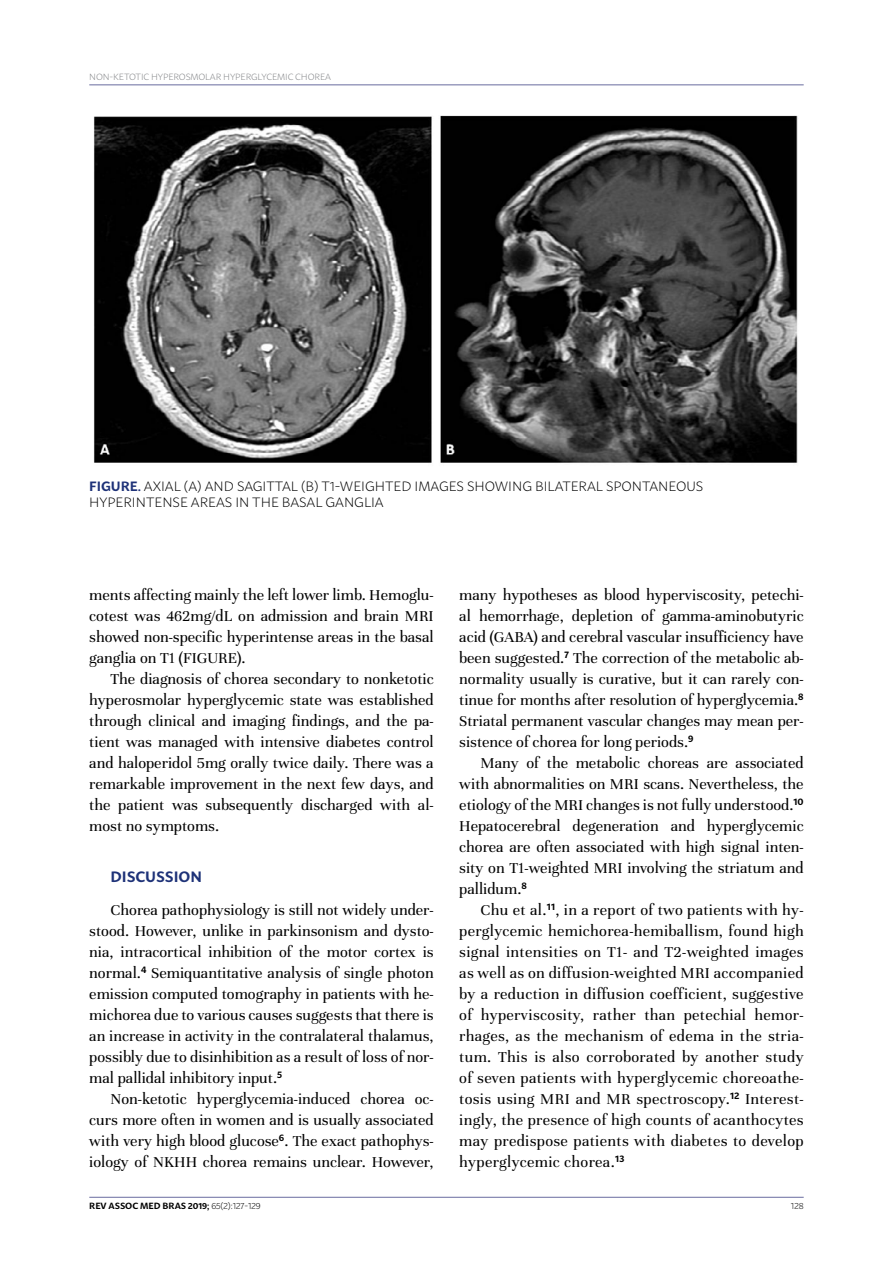
<style>
.page{position:relative;width:893px;height:1263px;background:#fff}
.page>*{position:absolute;margin:0;border:0;box-sizing:border-box;transform-origin:0 0}
.t1{font:16.5px/21px "Unna";color:#000;text-align:justify}
.t2{font:600 15px "Mato Sans";color:#1e3278}
.t3{font:200 13.5px/16.2px "Mato Sans";color:#000}
.t4{font:200 9px "Mato Sans";letter-spacing:-.01em;color:#808285}
.t5{font:600 9px "Mato Sans";color:#000}
.t6{font:200 9px "Mato Sans";color:#000}
.s1{font-weight:600;color:#1e3278}
.s2{font-weight:200}
</style>
<div class="page">
<hr style="left:89px;top:85px;width:715px;height:1px;background:#696c9f">
<hr style="left:89px;top:1197px;width:715px;height:1px;background:#696c9f">
<img style="left:94px;top:115px;width:704px;height:348px">
<p class="t4" style="left:89px;top:68px;width:243px">NON-KETOTIC HYPEROSMOLAR HYPERGLYCEMIC CHOREA</p>
<p class="t3" style="left:89px;top:477px;width:616px"><span class="s1">FIGURE.</span> AXIAL (A) AND SAGITTAL (B) T1-WEIGHTED IMAGES SHOWING BILATERAL SPONTANEOUS<br>HYPERINTENSE AREAS IN THE BASAL GANGLIA</p>
<p class="t1" style="left:89px;top:584px;width:346px">ments affecting mainly the left lower limb. Hemoglu&shy;cotest was 462mg/dL on admission and brain MRI showed non-specific hyperintense areas in the basal ganglia on T1 (FIGURE).</p>
<p class="t1" style="left:89px;top:668px;width:346px;text-indent:21px">The diagnosis of chorea secondary to nonketotic hyperosmolar hyperglycemic state was established through clinical and imaging findings, and the pa&shy;tient was managed with intensive diabetes control and haloperidol 5mg orally twice daily. There was a remarkable improvement in the next few days, and the patient was subsequently discharged with al&shy;most no symptoms.</p>
<p class="t2" style="left:111px;top:863px;width:93px">DISCUSSION</p>
<p class="t1" style="left:89px;top:899px;width:346px;text-indent:21px">Chorea pathophysiology is still not widely under&shy;stood. However, unlike in parkinsonism and dysto&shy;nia, intracortical inhibition of the motor cortex is normal.<sup>4</sup> Semiquantitative analysis of single photon emission computed tomography in patients with he&shy;michorea due to various causes suggests that there is an increase in activity in the contralateral thalamus, possibly due to disinhibition as a result of loss of nor&shy;mal pallidal inhibitory input.<sup>5</sup></p>
<p class="t1" style="left:89px;top:1088px;width:346px;text-indent:21px">Non-ketotic hyperglycemia-induced chorea oc&shy;curs more often in women and is usually associated with very high blood glucose<sup>6</sup>. The exact pathophys&shy;iology of NKHH chorea remains unclear. However,</p>
<p class="t1" style="left:459px;top:584px;width:346px">many hypotheses as blood hyperviscosity, petechi&shy;al hemorrhage, depletion of gamma-aminobutyric acid (GABA) and cerebral vascular insufficiency have been suggested.<sup>7</sup> The correction of the metabolic ab&shy;normality usually is curative, but it can rarely con&shy;tinue for months after resolution of hyperglycemia.<sup>8<br></sup>Striatal permanent vascular changes may mean per&shy;sistence of chorea for long periods.<sup>9</sup></p>
<p class="t1" style="left:459px;top:752px;width:346px;text-indent:21px">Many of the metabolic choreas are associated with abnormalities on MRI scans. Nevertheless, the etiology of the MRI changes is not fully understood.<sup>10<br></sup>Hepatocerebral degeneration and hyperglycemic chorea are often associated with high signal inten&shy;sity on T1-weighted MRI involving the striatum and pallidum.<sup>8</sup></p>
<p class="t1" style="left:459px;top:899px;width:346px;text-indent:21px">Chu et al.<sup>11</sup>, in a report of two patients with hy&shy;perglycemic hemichorea-hemiballism, found high signal intensities on T1- and T2-weighted images as well as on diffusion-weighted MRI accompanied by a reduction in diffusion coefficient, suggestive of hyperviscosity, rather than petechial hemor&shy;rhages, as the mechanism of edema in the stria&shy;tum. This is also corroborated by another study of seven patients with hyperglycemic choreoathe&shy;tosis using MRI and MR spectroscopy.<sup>12</sup> Interest&shy;ingly, the presence of high counts of acanthocytes may predispose patients with diabetes to develop hyperglycemic chorea.<sup>13</sup></p>
<p class="t5" style="left:89px;top:1198px;width:173px">REV ASSOC MED BRAS 2019; <span class="s2">65(2):127-129</span></p>
<p class="t6" style="left:791px;top:1198px;width:14px">128</p>
</div>
